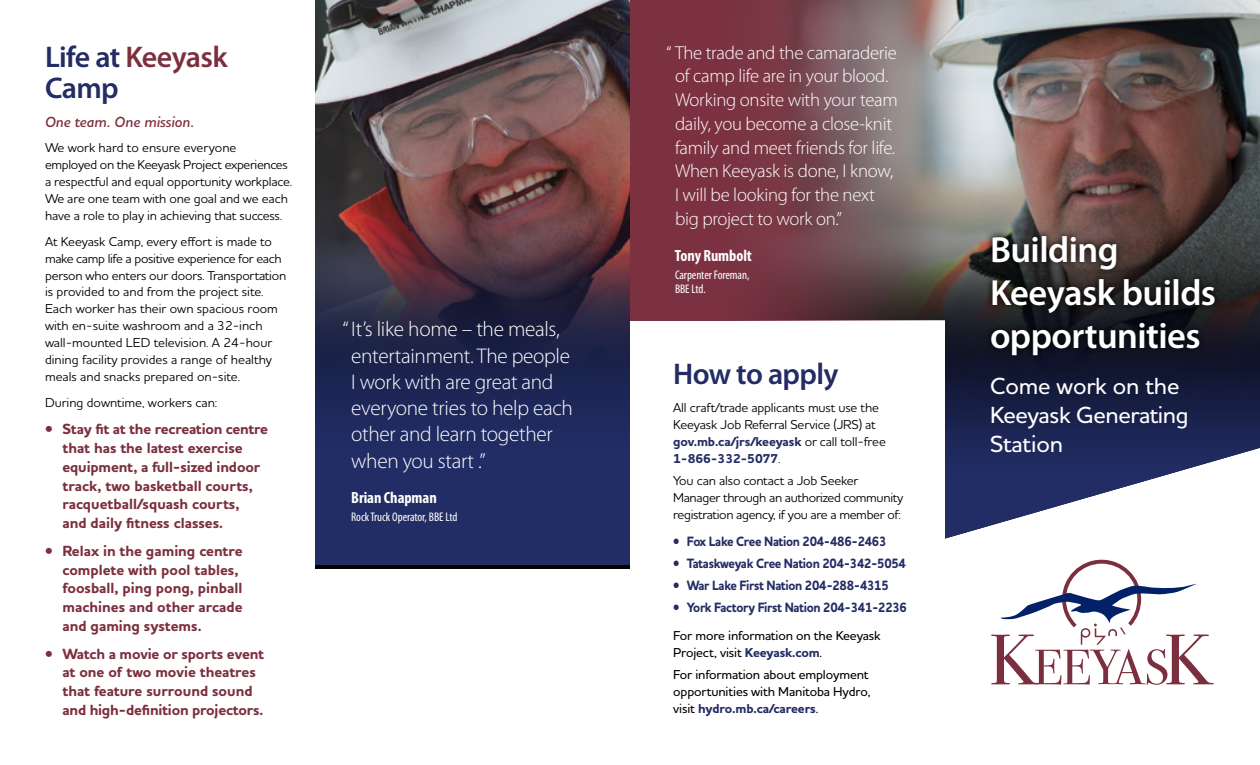
<style>
.page{position:relative;width:1260px;height:765px;background:#fff}
.page>*{position:absolute;margin:0;border:0;box-sizing:border-box;transform-origin:0 0}
.t1{font:600 36.38px/42.9px "Myriad Pro";letter-spacing:-.015em;color:#fff}
.t2{font:600 30px/31.2px "Myriad Pro";letter-spacing:-.02em;color:#232c64}
.t3{font:500 23.75px/28.8px "MH Houschka Std";letter-spacing:-.015em;color:#fff}
.t4{font:300 21.25px/26.2px "Myriad Pro";letter-spacing:-.015em;color:#fff}
.t5{font:300 18.75px/23.8px "Myriad Pro";letter-spacing:-.015em;color:#fff}
.t6{font:700 condensed 16.25px "Myriad Pro";letter-spacing:-.005em;color:#fff}
.t7{font:700 expanded 15px/18.8px "MH Houschka Std";color:#7c303f}
.t8{font:italic 600 15px "MH Houschka Std";color:#7c303f}
.t9{font:700 expanded 13.75px "MH Houschka Std";letter-spacing:-.025em;color:#232c64;scale:.9 1}
.t10{font:13.12px/16.9px "MH Houschka Std";letter-spacing:-.01em;color:#000}
.t11{font:500 13.12px/16.9px "MH Houschka Std";letter-spacing:-.01em;color:#000}
.t12{font:condensed 12.5px/13.8px "Myriad Pro";letter-spacing:-.005em;color:#fff}
.s1{color:#7c303f}
.s2{font-weight:700;font-stretch:expanded;color:#232c64}
</style>
<div class="page">
<img style="left:630px;top:0;width:630px;height:321px">
<img style="left:315px;top:0;width:315px;height:569px">
<img style="left:630px;top:0;width:309px;height:320px">
<img style="left:945px;top:282px;width:315px;height:257px">
<svg style="left:991px;top:560px;width:223px;height:125px"></svg>
<svg style="left:985px;top:229px;width:236px;height:133px;background:#211f22"></svg>
<img style="left:315px;top:175px;width:315px;height:390px">
<h2 class="t2" style="left:45px;top:42px;width:184px">Life at <span class="s1">Keeyask<br></span>Camp</h2>
<p class="t8" style="left:45px;top:112px;width:151px">One team. One mission.</p>
<p class="t10" style="left:45px;top:139px;width:249px">We work hard to ensure everyone<br>employed on the Keeyask Project experiences a respectful and equal opportunity workplace.<br>We are one team with one goal and we each have a role to play in achieving that success.</p>
<p class="t10" style="left:45px;top:233px;width:243px">At Keeyask Camp, every effort is made to make camp life a positive experience for each person who enters our doors. Transportation is provided to and from the project site.<br>Each worker has their own spacious room with en-suite washroom and a 32-inch wall-mounted LED television. A 24-hour dining facility provides a range of healthy meals and snacks prepared on-site.</p>
<p class="t10" style="left:45px;top:393px;width:174px">During downtime, workers can:</p>
<p class="t7" style="left:63px;top:420px;width:207px;text-indent:-18px">• Stay fit at the recreation centre that has the latest exercise equipment, a full-sized indoor track, two basketball courts, racquetball/squash courts,<br>and daily fitness classes.</p>
<p class="t7" style="left:63px;top:542px;width:182px;text-indent:-18px">• Relax in the gaming centre complete with pool tables, foosball, ping pong, pinball machines and other arcade and gaming systems.</p>
<p class="t7" style="left:63px;top:645px;width:203px;text-indent:-18px">• Watch a movie or sports event at one of two movie theatres that feature surround sound and high-definition projectors.</p>
<h3 class="t4" style="left:351px;top:316px;width:223px;text-indent:-9px">“It’s like home – the meals, entertainment. The people<br>I work with are great and everyone tries to help each other and learn together when you start .”</h3>
<p class="t6" style="left:351px;top:489px;width:87px">Brian Chapman</p>
<p class="t12" style="left:351px;top:511px;width:108px">Rock Truck Operator, BBE Ltd</p>
<h3 class="t5" style="left:675px;top:41px;width:224px;text-indent:-9px">“ The trade and the camaraderie of camp life are in your blood.<br>Working onsite with your team daily, you become a close-knit family and meet friends for life.<br>When Keeyask is done, I know,<br>I will be looking for the next big project to work on.”</h3>
<p class="t6" style="left:675px;top:246px;width:78px">Tony Rumbolt</p>
<p class="t12" style="left:675px;top:268px;width:76px">Carpenter Foreman,<br>BBE Ltd.</p>
<h2 class="t2" style="left:673px;top:359px;width:167px">How to apply</h2>
<p class="t10" style="left:673px;top:399px;width:214px">All craft/trade applicants must use the Keeyask Job Referral Service (JRS) at <span class="s2">gov.mb.ca/jrs/keeyask</span> or call toll-free <span class="s2">1-866-332-5077</span>.</p>
<p class="t10" style="left:673px;top:472px;width:232px">You can also contact a Job Seeker<br>Manager through an authorized community registration agency, if you are a member of:</p>
<p class="t9" style="left:673px;top:533px;width:238px">• Fox Lake Cree Nation 204-486-2463</p>
<p class="t9" style="left:673px;top:555px;width:260px">• Tataskweyak Cree Nation 204-342-5054</p>
<p class="t9" style="left:673px;top:577px;width:241px">• War Lake First Nation 204-288-4315</p>
<p class="t9" style="left:673px;top:598px;width:261px">• York Factory First Nation 204-341-2236</p>
<p class="t11" style="left:673px;top:627px;width:209px">For more information on the Keeyask<br>Project, visit <span class="s2">Keeyask.com</span>.</p>
<p class="t11" style="left:673px;top:666px;width:199px">For information about employment opportunities with Manitoba Hydro, visit <span class="s2">hydro.mb.ca/careers</span>.</p>
<h1 class="t1" style="left:990px;top:229px;width:228px">Building<br>Keeyask builds opportunities</h1>
<h3 class="t3" style="left:990px;top:371px;width:200px">Come work on the<br>Keeyask Generating<br>Station</h3>
</div>
